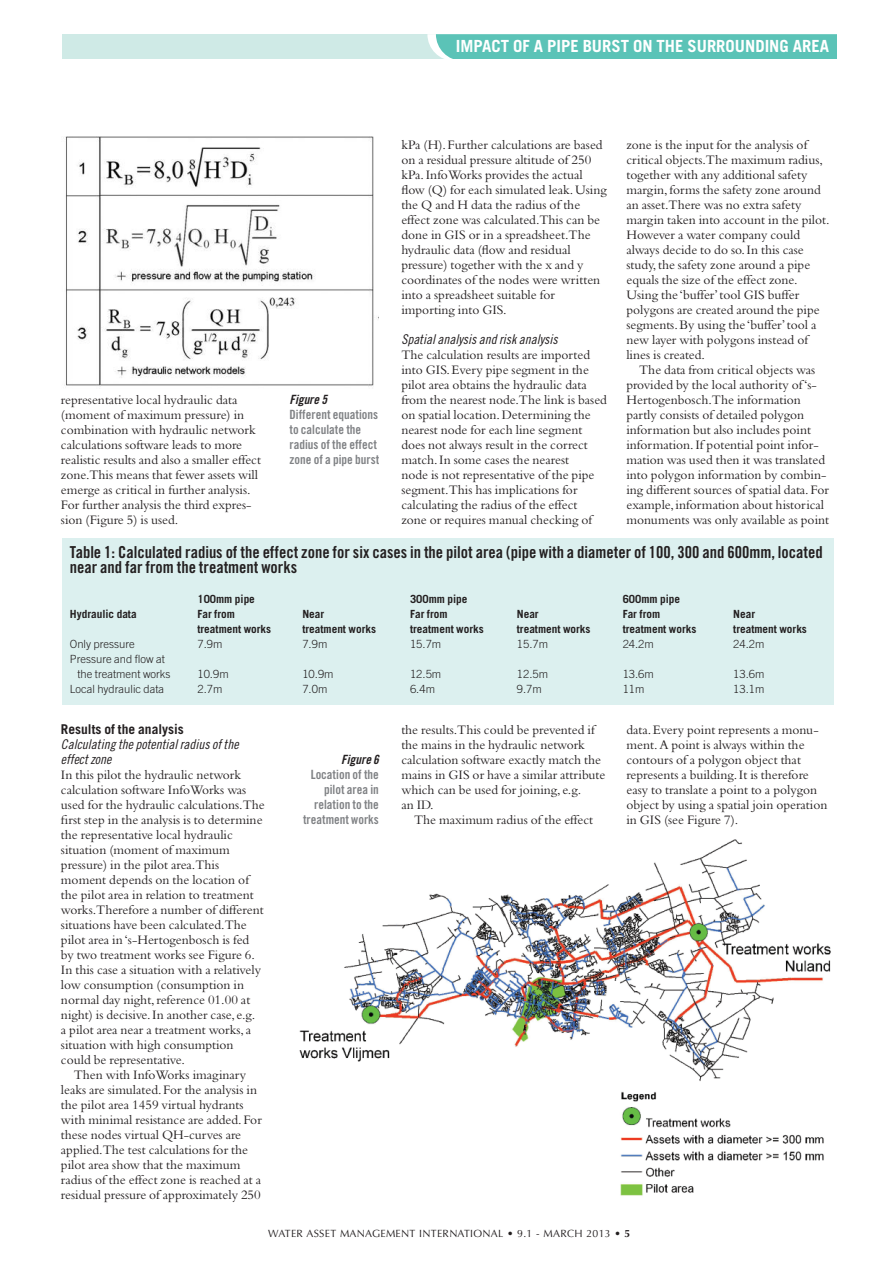
<style>
.page{position:relative;width:893px;height:1263px;background:#fff}
.page>*{position:absolute;margin:0;border:0;box-sizing:border-box;transform-origin:0 0}
.t1{font:700 16.8px "Trade Gothic";color:#fff}
.t2{font:16.5px/15px "Trade Gothic Bold Cond Twenty";color:#231f20}
.t3{font:13.5px/15px "Bembo";color:#231f20}
.t4{font:13.5px/15px "Trade Gothic Cond Eighteen Obl";color:#231f20}
.t5{font:700 13.5px "Trade Gothic";color:#231f20}
.t6{font:12.75px/15px "Trade Gothic Bold Cond Twenty";color:#808285}
.t7{font:12.75px "Trade Gothic Bold Cond Twenty Obl";color:#231f20}
.t8{font:700 11.25px "Trade Gothic";color:#231f20}
.t9{font:300 11.25px/15px "Trade Gothic";color:#231f20}
.t10{font:10.5px "Optima";letter-spacing:.03em;color:#231f20}
.s1{font-weight:700}
</style>
<div class="page">
<div style="left:62px;top:34px;width:774px;height:25px;background:#cfeae6"></div>
<svg style="left:427px;top:34px;width:409px;height:25px;background:#60c5b9"></svg>
<img style="left:64px;top:136px;width:310px;height:251px">
<img style="left:299px;top:839px;width:532px;height:357px">
<div style="left:62px;top:538px;width:771px;height:167px;background:#dcf0ef"></div>
<p class="t1" style="left:456px;top:40px;width:375px">IMPACT OF A PIPE BURST ON THE SURROUNDING AREA</p>
<p class="t3" style="left:61px;top:393px;width:202px">representative local hydraulic data (moment of maximum pressure) in combination with hydraulic network calculations software leads to more realistic results and also a smaller effect zone.This means that fewer assets will emerge as critical in further analysis.<br>For further analysis the third expres&shy;sion (Figure 5) is used.</p>
<p class="t7" style="left:289px;top:394px;width:39px">Figure 5</p>
<p class="t6" style="left:289px;top:408px;width:91px">Different equations to calculate the radius of the effect zone of a pipe burst</p>
<p class="t3" style="left:401px;top:138px;width:207px">kPa (H).Further calculations are based on a residual pressure altitude of 250 kPa.InfoWorks provides the actual flow (Q) for each simulated leak.Using the Q and H data the radius of the effect zone was calculated.This can be done in GIS or in a spreadsheet.The hydraulic data (flow and residual pressure) together with the x and y coordinates of the nodes were written into a spreadsheet suitable for importing into GIS.</p>
<p class="t4" style="left:401px;top:332px;width:158px">Spatial analysis and risk analysis</p>
<p class="t3" style="left:401px;top:348px;width:207px">The calculation results are imported into GIS.Every pipe segment in the pilot area obtains the hydraulic data from the nearest node.The link is based on spatial location.Determining the nearest node for each line segment does not always result in the correct match.In some cases the nearest<br>node is not representative of the pipe segment.This has implications for calculating the radius of the effect<br>zone or requires manual checking of</p>
<p class="t3" style="left:626px;top:138px;width:205px">zone is the input for the analysis of critical objects.The maximum radius, together with any additional safety margin,forms the safety zone around an asset.There was no extra safety margin taken into account in the pilot.<br>However a water company could always decide to do so.In this case study,the safety zone around a pipe equals the size of the effect zone.<br>Using the ‘buffer’tool GIS buffer polygons are created around the pipe segments.By using the ‘buffer’tool a new layer with polygons instead of lines is created.</p>
<p class="t3" style="left:626px;top:363px;width:204px;text-indent:13px">The data from critical objects was provided by the local authority of‘s-Hertogenbosch.The information partly consists of detailed polygon information but also includes point information.If potential point infor&shy;mation was used then it was translated into polygon information by combin&shy;ing different sources of spatial data.For example,information about historical monuments was only available as point</p>
<p class="t2" style="left:70px;top:546px;width:754px">Table 1: Calculated radius of the effect zone for six cases in the pilot area (pipe with a diameter of 100, 300 and 600mm, located near and far from the treatment works</p>
<p class="t8" style="left:197px;top:595px;width:59px">100mm pipe</p>
<p class="t8" style="left:410px;top:595px;width:59px">300mm pipe</p>
<p class="t8" style="left:623px;top:595px;width:59px">600mm pipe</p>
<p class="t8" style="left:70px;top:610px;width:68px">Hydraulic data</p>
<p class="t8" style="left:197px;top:610px;width:39px">Far from</p>
<p class="t8" style="left:302px;top:610px;width:23px">Near</p>
<p class="t8" style="left:410px;top:610px;width:39px">Far from</p>
<p class="t8" style="left:517px;top:610px;width:23px">Near</p>
<p class="t8" style="left:623px;top:610px;width:39px">Far from</p>
<p class="t8" style="left:733px;top:610px;width:23px">Near</p>
<p class="t8" style="left:197px;top:625px;width:75px">treatment works</p>
<p class="t8" style="left:302px;top:625px;width:75px">treatment works</p>
<p class="t8" style="left:410px;top:625px;width:75px">treatment works</p>
<p class="t8" style="left:517px;top:625px;width:75px">treatment works</p>
<p class="t8" style="left:623px;top:625px;width:75px">treatment works</p>
<p class="t8" style="left:733px;top:625px;width:75px">treatment works</p>
<p class="t9" style="left:70px;top:637px;width:66px">Only pressure</p>
<p class="t9" style="left:197px;top:637px;width:27px">7.9m</p>
<p class="t9" style="left:302px;top:637px;width:27px">7.9m</p>
<p class="t9" style="left:410px;top:637px;width:33px">15.7m</p>
<p class="t9" style="left:517px;top:637px;width:33px">15.7m</p>
<p class="t9" style="left:623px;top:637px;width:33px">24.2m</p>
<p class="t9" style="left:733px;top:637px;width:33px">24.2m</p>
<p class="t9" style="left:77px;top:652px;width:95px;text-indent:-8px">Pressure and flow at the treatment works</p>
<p class="t9" style="left:197px;top:667px;width:33px">10.9m</p>
<p class="t9" style="left:302px;top:667px;width:33px">10.9m</p>
<p class="t9" style="left:410px;top:667px;width:33px">12.5m</p>
<p class="t9" style="left:517px;top:667px;width:33px">12.5m</p>
<p class="t9" style="left:623px;top:667px;width:33px">13.6m</p>
<p class="t9" style="left:733px;top:667px;width:33px">13.6m</p>
<p class="t9" style="left:70px;top:682px;width:96px">Local hydraulic data</p>
<p class="t9" style="left:197px;top:682px;width:27px">2.7m</p>
<p class="t9" style="left:302px;top:682px;width:27px">7.0m</p>
<p class="t9" style="left:410px;top:682px;width:27px">6.4m</p>
<p class="t9" style="left:517px;top:682px;width:27px">9.7m</p>
<p class="t9" style="left:623px;top:682px;width:23px">11m</p>
<p class="t9" style="left:733px;top:682px;width:33px">13.1m</p>
<p class="t5" style="left:61px;top:724px;width:124px">Results of the analysis</p>
<p class="t4" style="left:61px;top:737px;width:179px">Calculating the potential radius of the effect zone</p>
<p class="t3" style="left:61px;top:768px;width:205px">In this pilot the hydraulic network calculation software InfoWorks was used for the hydraulic calculations.The first step in the analysis is to determine the representative local hydraulic situation (moment of maximum pressure) in the pilot area.This moment depends on the location of the pilot area in relation to treatment works.Therefore a number of different situations have been calculated.The pilot area in‘s-Hertogenbosch is fed by two treatment works see Figure 6.<br>In this case a situation with a relatively low consumption (consumption in normal day night,reference 01.00 at night) is decisive.In another case, e.g.<br>a pilot area near a treatment works,a situation with high consumption could be representative.</p>
<p class="t3" style="left:61px;top:1068px;width:202px;text-indent:13px">Then with InfoWorks imaginary leaks are simulated.For the analysis in the pilot area 1459 virtual hydrants with minimal resistance are added.For these nodes virtual QH-curves are applied.The test calculations for the pilot area show that the maximum radius of the effect zone is reached at a residual pressure of approximately 250</p>
<p class="t7" style="left:341px;top:754px;width:39px">Figure 6</p>
<p class="t6" style="left:303px;top:768px;width:77px;text-align:right">Location of the pilot area in relation to the treatment works</p>
<p class="t3" style="left:401px;top:723px;width:206px">the results.This could be prevented if the mains in the hydraulic network calculation software exactly match the mains in GIS or have a similar attribute which can be used for joining, e.g.<br>an ID.</p>
<p class="t3" style="left:414px;top:813px;width:181px">The maximum radius of the effect</p>
<p class="t3" style="left:626px;top:723px;width:203px">data.Every point represents a monu&shy;ment.A point is always within the contours of a polygon object that represents a building.It is therefore easy to translate a point to a polygon object by using a spatial join operation in GIS (see Figure 7).</p>
<p class="t10" style="left:268px;top:1229px;width:364px">WATER ASSET MANAGEMENT INTERNATIONAL • 9.1 - MARCH 2013 • <span class="s1">5</span></p>
</div>
